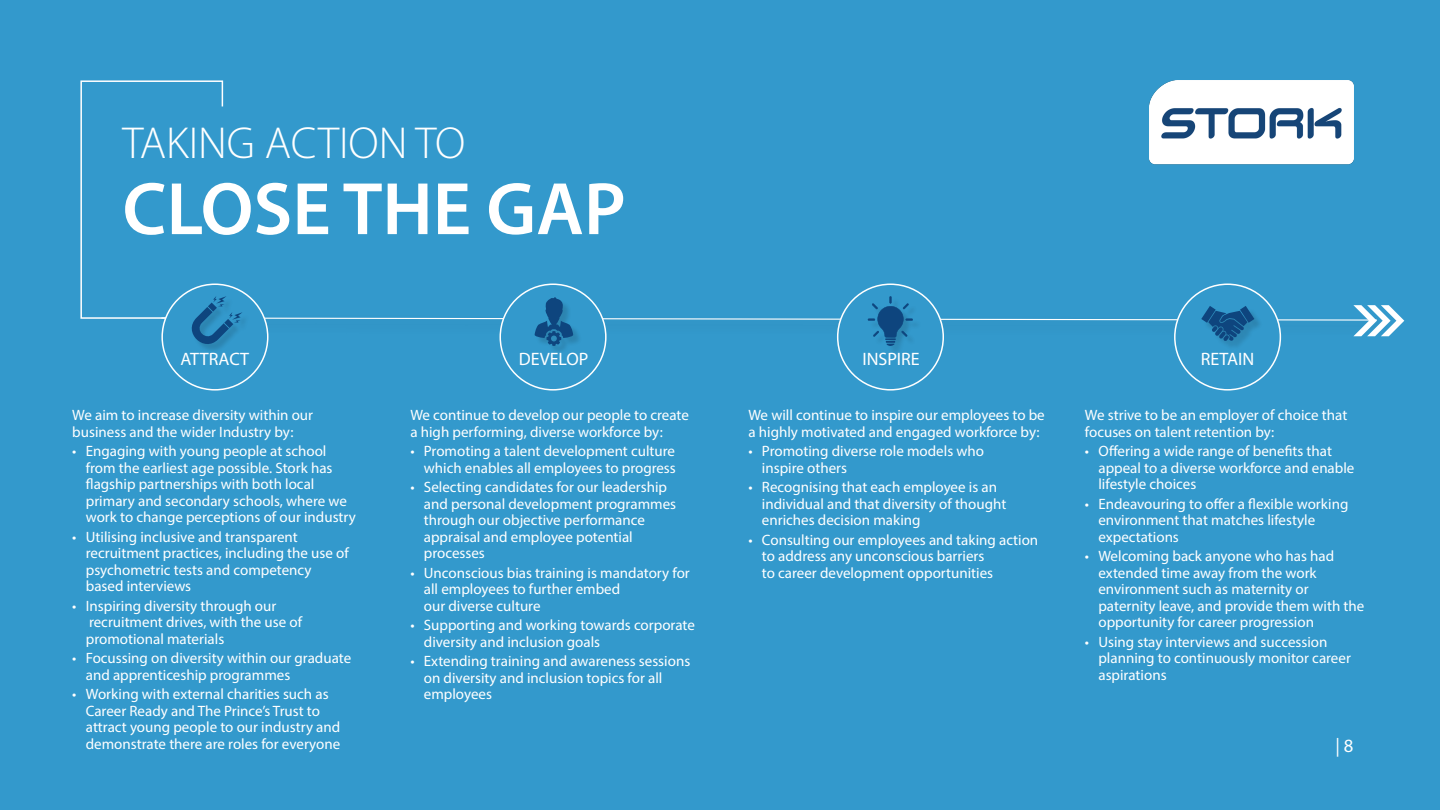
<style>
.page{position:relative;width:1440px;height:810px;background:#39c}
.page>*{position:absolute;margin:0;border:0;box-sizing:border-box;transform-origin:0 0}
._100pt_Align_Left{font:600 75px "Myriad Pro";color:#fff}
._60pt_Align_Left{font:300 45px "Myriad Pro";color:#fff}
.t1{font:18.75px "Myriad Pro";color:#fff}
._20pt_Align_Left{font:18px "Myriad Pro";color:#fff}
._20pt_Align_Left_Bullets{font:15px/16.5px "Myriad Pro";color:#fff}
</style>
<div class="page">
<div style="left:536px;top:299px;width:46px;height:56px;background:#000;opacity:.14"></div>
<div style="left:193px;top:298px;width:58px;height:55px;background:#000;opacity:.14"></div>
<svg style="left:80px;top:80px;width:1324px;height:267px"></svg>
<p class="_60pt_Align_Left" style="left:122px;top:116px;width:344px">TAKING ACTION TO</p>
<p class="_100pt_Align_Left" style="left:122px;top:161px;width:505px">CLOSE THE GAP</p>
<p class="_20pt_Align_Left" style="left:181px;top:348px;width:70px">ATTRACT</p>
<p class="_20pt_Align_Left" style="left:519px;top:348px;width:71px">DEVELOP</p>
<p class="_20pt_Align_Left" style="left:862px;top:348px;width:59px">INSPIRE</p>
<p class="_20pt_Align_Left" style="left:1201px;top:348px;width:55px">RETAIN</p>
<p class="_20pt_Align_Left_Bullets" style="left:72px;top:407px;width:242px">We aim to increase diversity within our business and the wider Industry by:</p>
<p class="_20pt_Align_Left_Bullets" style="left:86px;top:443px;width:272px;text-indent:-14px">• Engaging with young people at school from the earliest age possible. Stork has flagship partnerships with both local primary and secondary schools, where we work to change perceptions of our industry</p>
<p class="_20pt_Align_Left_Bullets" style="left:86px;top:528px;width:264px;text-indent:-14px">• Utilising inclusive and transparent recruitment practices, including the use of psychometric tests and competency based interviews</p>
<p class="_20pt_Align_Left_Bullets" style="left:86px;top:597px;width:218px;text-indent:-14px">• Inspiring diversity through our recruitment drives, with the use of promotional materials</p>
<p class="_20pt_Align_Left_Bullets" style="left:86px;top:650px;width:267px;text-indent:-14px">• Focussing on diversity within our graduate and apprenticeship programmes</p>
<p class="_20pt_Align_Left_Bullets" style="left:86px;top:686px;width:256px;text-indent:-14px">• Working with external charities such as Career Ready and The Prince’s Trust to attract young people to our industry and demonstrate there are roles for everyone</p>
<p class="_20pt_Align_Left_Bullets" style="left:410px;top:407px;width:280px">We continue to develop our people to create a high performing, diverse workforce by:</p>
<p class="_20pt_Align_Left_Bullets" style="left:410px;top:443px;width:267px;text-align:right">• Promoting a talent development culture which enables all employees to progress</p>
<p class="_20pt_Align_Left_Bullets" style="left:424px;top:479px;width:254px;text-indent:-14px">• Selecting candidates for our leadership and personal development programmes through our objective performance appraisal and employee potential processes</p>
<p class="_20pt_Align_Left_Bullets" style="left:424px;top:564px;width:267px;text-indent:-14px">• Unconscious bias training is mandatory for all employees to further embed<br>our diverse culture</p>
<p class="_20pt_Align_Left_Bullets" style="left:424px;top:617px;width:273px;text-indent:-14px">• Supporting and working towards corporate diversity and inclusion goals</p>
<p class="_20pt_Align_Left_Bullets" style="left:424px;top:653px;width:268px;text-indent:-14px">• Extending training and awareness sessions on diversity and inclusion topics for all employees</p>
<p class="_20pt_Align_Left_Bullets" style="left:748px;top:407px;width:298px">We will continue to inspire our employees to be a highly motivated and engaged workforce by:</p>
<p class="_20pt_Align_Left_Bullets" style="left:762px;top:443px;width:224px;text-indent:-14px">• Promoting diverse role models who inspire others</p>
<p class="_20pt_Align_Left_Bullets" style="left:762px;top:479px;width:246px;text-indent:-14px">• Recognising that each employee is an individual and that diversity of thought enriches decision making</p>
<p class="_20pt_Align_Left_Bullets" style="left:762px;top:531px;width:278px;text-indent:-14px">• Consulting our employees and taking action to address any unconscious barriers<br>to career development opportunities</p>
<p class="_20pt_Align_Left_Bullets" style="left:1085px;top:407px;width:264px">We strive to be an employer of choice that focuses on talent retention by:</p>
<p class="_20pt_Align_Left_Bullets" style="left:1098px;top:443px;width:258px;text-indent:-14px">• Offering a wide range of benefits that appeal to a diverse workforce and enable lifestyle choices</p>
<p class="_20pt_Align_Left_Bullets" style="left:1098px;top:495px;width:251px;text-indent:-14px">• Endeavouring to offer a flexible working environment that matches lifestyle expectations</p>
<p class="_20pt_Align_Left_Bullets" style="left:1098px;top:548px;width:267px;text-indent:-14px">• Welcoming back anyone who has had extended time away from the work environment such as maternity or paternity leave, and provide them with the opportunity for career progression</p>
<p class="_20pt_Align_Left_Bullets" style="left:1098px;top:633px;width:254px;text-indent:-14px">• Using stay interviews and succession planning to continuously monitor career aspirations</p>
<p class="t1" style="left:1335px;top:734px;width:20px">| 8</p>
</div>
